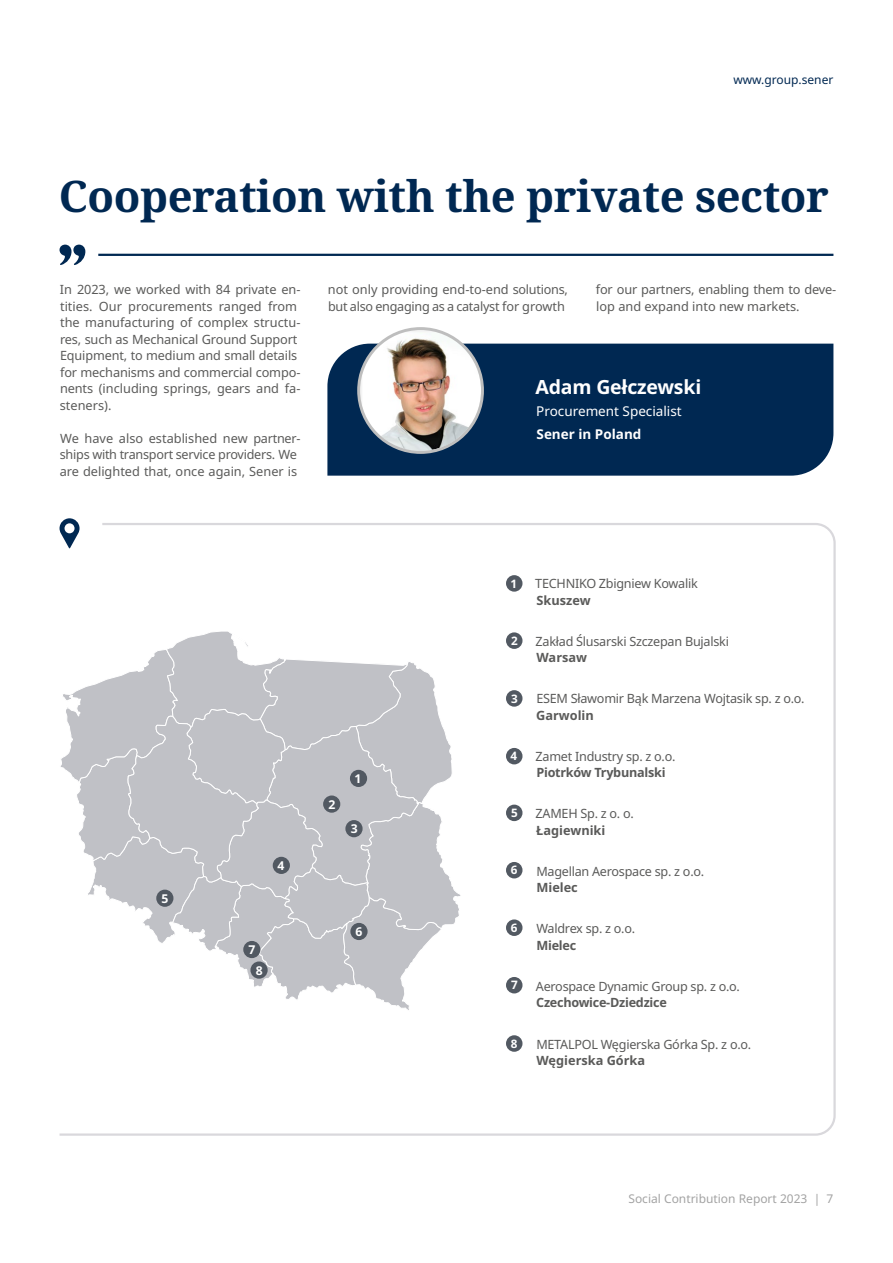
<style>
.page{position:relative;width:893px;height:1263px;background:#fff}
.page>*{position:absolute;margin:0;border:0;box-sizing:border-box;transform-origin:0 0}
.t1{font:700 43.5px "Noto Serif";letter-spacing:-.01em;color:#002852}
.t2{font:700 19.5px "Noto Sans";letter-spacing:-.01em;color:#fff}
.t3{font:13.5px "Noto Sans";color:#fff}
.t4{font:700 13.5px "Noto Sans";color:#fff}
.t5{font:12.75px/16.5px "Noto Sans";letter-spacing:-.015em;color:#5a5a59}
.t6{font:700 12.75px "Noto Sans";letter-spacing:-.02em;color:#5a5a59}
.t7{font:700 12.75px "Noto Sans";color:#5a5a59}
.t8{font:700 12.15px "Noto Sans";color:#fff}
.t9{font:12px "Noto Sans";color:#a3a3a3}
.t10{font:12px "Noto Sans";color:#002852}
.t11{font:700 11.7px "Noto Sans";color:#fff}
</style>
<div class="page">
<hr style="left:98px;top:254px;width:735px;height:2px;background:#002852">
<svg style="left:60px;top:245px;width:25px;height:20px"></svg>
<div style="left:327px;top:344px;width:506px;height:132px;background:#002852"></div>
<svg style="left:59px;top:523px;width:777px;height:613px"></svg>
<svg style="left:60px;top:518px;width:20px;height:30px"></svg>
<div style="left:506px;top:575px;width:16px;height:17px;background:#525962;border-radius:50%"></div>
<div style="left:506px;top:632px;width:16px;height:17px;background:#525962;border-radius:50%"></div>
<div style="left:506px;top:690px;width:16px;height:17px;background:#525962;border-radius:50%"></div>
<div style="left:506px;top:748px;width:16px;height:16px;background:#525962;border-radius:50%"></div>
<div style="left:506px;top:805px;width:16px;height:16px;background:#525962;border-radius:50%"></div>
<div style="left:506px;top:862px;width:16px;height:16px;background:#525962;border-radius:50%"></div>
<div style="left:506px;top:919px;width:16px;height:17px;background:#525962;border-radius:50%"></div>
<div style="left:506px;top:977px;width:16px;height:16px;background:#525962;border-radius:50%"></div>
<div style="left:506px;top:1035px;width:16px;height:17px;background:#525962;border-radius:50%"></div>
<div style="left:350px;top:770px;width:17px;height:17px;background:#525962;border-radius:50%"></div>
<div style="left:323px;top:795px;width:17px;height:18px;background:#525962;border-radius:50%"></div>
<div style="left:345px;top:820px;width:18px;height:17px;background:#525962;border-radius:50%"></div>
<div style="left:273px;top:857px;width:17px;height:17px;background:#525962;border-radius:50%"></div>
<div style="left:156px;top:890px;width:17px;height:17px;background:#525962;border-radius:50%"></div>
<div style="left:350px;top:923px;width:18px;height:17px;background:#525962;border-radius:50%"></div>
<div style="left:250px;top:961px;width:18px;height:18px;background:#525962;border-radius:50%"></div>
<div style="left:243px;top:941px;width:17px;height:17px;background:#525962;border-radius:50%"></div>
<img style="left:362px;top:332px;width:119px;height:119px">
<div style="left:357px;top:327px;width:127px;height:127px;border:3px solid #bebebe;border-radius:50%"></div>
<p class="t10" style="left:733px;top:73px;width:102px">www.group.sener</p>
<h1 class="t1" style="left:59px;top:165px;width:771px">Cooperation with the private sector</h1>
<p class="t5" style="left:60px;top:281px;width:242px">In 2023, we worked with 84 private en&shy;tities. Our procurements ranged from the manufacturing of complex structu&shy;res, such as Mechanical Ground Support Equipment, to medium and small details for mechanisms and commercial compo&shy;nents (including springs, gears and fa&shy;steners).</p>
<p class="t5" style="left:60px;top:430px;width:242px">We have also established new partner&shy;ships with transport service providers. We are delighted that, once again, Sener is</p>
<p class="t5" style="left:328px;top:281px;width:241px">not only providing end-to-end solutions, but also engaging as a catalyst for growth</p>
<p class="t5" style="left:596px;top:281px;width:242px">for our partners, enabling them to deve&shy;lop and expand into new markets.</p>
<h2 class="t2" style="left:535px;top:376px;width:167px">Adam Gełczewski</h2>
<p class="t3" style="left:536px;top:404px;width:147px">Procurement Specialist</p>
<p class="t4" style="left:537px;top:426px;width:106px">Sener in Poland</p>
<p class="t8" style="left:162px;top:891px;width:8px">5</p>
<p class="t8" style="left:277px;top:858px;width:8px">4</p>
<p class="t8" style="left:248px;top:943px;width:8px">7</p>
<p class="t8" style="left:256px;top:963px;width:8px">8</p>
<p class="t8" style="left:328px;top:797px;width:8px">2</p>
<p class="t8" style="left:355px;top:771px;width:8px">1</p>
<p class="t8" style="left:351px;top:822px;width:8px">3</p>
<p class="t8" style="left:355px;top:924px;width:8px">6</p>
<p class="t11" style="left:510px;top:577px;width:8px">1</p>
<p class="t5" style="left:535px;top:575px;width:164px">TECHNIKO Zbigniew Kowalik</p>
<p class="t7" style="left:537px;top:593px;width:56px">Skuszew</p>
<p class="t11" style="left:511px;top:634px;width:8px">2</p>
<p class="t5" style="left:536px;top:633px;width:195px">Zakład Ślusarski Szczepan Bujalski</p>
<p class="t6" style="left:537px;top:650px;width:52px">Warsaw</p>
<p class="t11" style="left:511px;top:692px;width:8px">3</p>
<p class="t5" style="left:536px;top:690px;width:270px">ESEM Sławomir Bąk Marzena Wojtasik sp. z o.o.</p>
<p class="t7" style="left:536px;top:708px;width:59px">Garwolin</p>
<p class="t11" style="left:510px;top:749px;width:8px">4</p>
<p class="t5" style="left:536px;top:748px;width:141px">Zamet Industry sp. z o.o.</p>
<p class="t6" style="left:536px;top:765px;width:131px">Piotrków Trybunalski</p>
<p class="t11" style="left:511px;top:806px;width:8px">5</p>
<p class="t5" style="left:536px;top:805px;width:100px">ZAMEH Sp. z o. o.</p>
<p class="t7" style="left:536px;top:823px;width:71px">Łagiewniki</p>
<p class="t11" style="left:511px;top:863px;width:8px">6</p>
<p class="t5" style="left:536px;top:863px;width:169px">Magellan Aerospace sp. z o.o.</p>
<p class="t6" style="left:536px;top:880px;width:43px">Mielec</p>
<p class="t11" style="left:511px;top:921px;width:8px">6</p>
<p class="t11" style="left:511px;top:978px;width:8px">7</p>
<p class="t5" style="left:536px;top:920px;width:100px">Waldrex sp. z o.o.</p>
<p class="t6" style="left:536px;top:938px;width:41px">Mielec</p>
<p class="t5" style="left:536px;top:978px;width:206px">Aerospace Dynamic Group sp. z o.o.</p>
<p class="t6" style="left:536px;top:995px;width:132px">Czechowice-Dziedzice</p>
<p class="t11" style="left:511px;top:1037px;width:8px">8</p>
<p class="t5" style="left:536px;top:1036px;width:216px">METALPOL Węgierska Górka Sp. z o.o.</p>
<p class="t7" style="left:537px;top:1053px;width:110px">Węgierska Górka</p>
<p class="t9" style="left:628px;top:1192px;width:207px">Social Contribution Report 2023 | 7</p>
</div>
